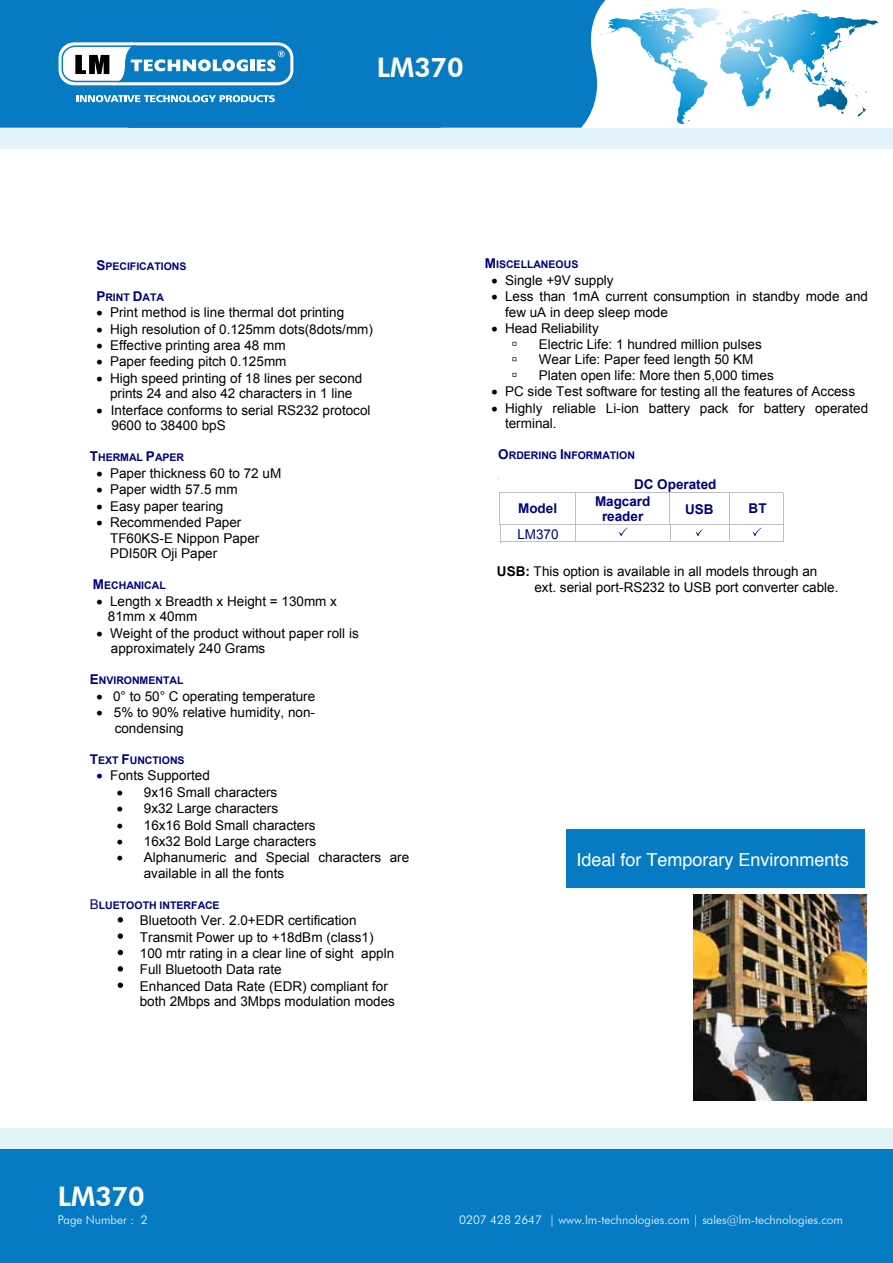
<style>
.page{position:relative;width:893px;height:1263px;background:#fff}
.page>*{position:absolute;margin:0;border:0;box-sizing:border-box;transform-origin:0 0}
.t1{font:800 27px "Futura BT";color:#fff}
.t2{font:18px "Helvetica";color:#fff}
.t3{font:13.5px/15.5px "Arial";color:#000}
.t4{font:700 13.5px/15.5px "Arial";color:#000080;text-align:center}
.t5{font:13.5px "Arial";color:#000080}
.t6{font:300 12px "Futura BT";color:#fff}
.t7{font:700 10.5px "Arial";color:#000080}
.s1{font-size:13.5px}
.s2{color:#000080}
.s3{font-weight:400;font-size:13.5px}
.s4{font-weight:700}
</style>
<div class="page">
<div style="left:0;top:1149px;width:893px;height:114px;background:#067bc4"></div>
<div style="left:0;top:1129px;width:893px;height:20px;background:#e4f3f9"></div>
<div style="left:0;top:0;width:606px;height:128px;background:#067bc4"></div>
<div style="left:0;top:128px;width:893px;height:20px;background:#e4f3f9"></div>
<div style="left:48px;top:31px;width:255px;height:64px;background:#067bc4"></div>
<svg style="left:57px;top:0;width:419px;height:128px"></svg>
<svg style="left:600px;top:8px;width:267px;height:113px"></svg>
<svg style="left:118px;top:917px;width:5px;height:5px"></svg>
<svg style="left:118px;top:934px;width:5px;height:4px"></svg>
<svg style="left:118px;top:950px;width:5px;height:5px"></svg>
<svg style="left:118px;top:966px;width:5px;height:5px"></svg>
<svg style="left:118px;top:983px;width:5px;height:5px"></svg>
<svg style="left:512px;top:342px;width:4px;height:4px"></svg>
<svg style="left:512px;top:357px;width:4px;height:4px"></svg>
<svg style="left:512px;top:373px;width:4px;height:4px"></svg>
<hr style="left:499px;top:492px;width:284px;height:1px;background:#c0c0c0">
<hr style="left:499px;top:493px;width:1px;height:31px;background:#c0c0c0">
<hr style="left:575px;top:493px;width:1px;height:31px;background:#c0c0c0">
<hr style="left:670px;top:493px;width:1px;height:31px;background:#c0c0c0">
<hr style="left:729px;top:493px;width:1px;height:31px;background:#c0c0c0">
<hr style="left:783px;top:493px;width:1px;height:31px;background:#c0c0c0">
<hr style="left:499px;top:524px;width:285px;height:1px;background:#c0c0c0">
<svg style="left:619px;top:528px;width:9px;height:8px"></svg>
<svg style="left:753px;top:528px;width:8px;height:8px"></svg>
<svg style="left:500px;top:525px;width:1px;height:17px"></svg>
<hr style="left:500px;top:542px;width:76px;height:1px;background:#c0c0c0">
<svg style="left:575px;top:525px;width:1px;height:17px"></svg>
<hr style="left:575px;top:542px;width:95px;height:1px;background:#c0c0c0">
<svg style="left:670px;top:525px;width:1px;height:17px"></svg>
<hr style="left:671px;top:542px;width:58px;height:1px;background:#c0c0c0">
<svg style="left:729px;top:525px;width:1px;height:16px"></svg>
<hr style="left:730px;top:542px;width:53px;height:1px;background:#c0c0c0">
<svg style="left:783px;top:525px;width:1px;height:17px"></svg>
<svg style="left:696px;top:528px;width:8px;height:8px"></svg>
<img style="left:693px;top:894px;width:173px;height:206px">
<div style="left:566px;top:829px;width:299px;height:59px;background:#067bc4"></div>
<h1 class="t1" style="left:377px;top:51px;width:88px">LM370</h1>
<p class="t7" style="left:96px;top:259px;width:92px"><span class="s1">S</span>PECIFICATIONS</p>
<p class="t7" style="left:96px;top:290px;width:69px"><span class="s1">P</span>RINT <span class="s1">D</span>ATA</p>
<p class="t3" style="left:96px;top:305px;width:249px">• Print method is line thermal dot printing</p>
<p class="t3" style="left:97px;top:321px;width:278px">• High resolution of 0.125mm dots(8dots/mm)</p>
<p class="t3" style="left:97px;top:338px;width:191px">• Effective printing area 48 mm</p>
<p class="t3" style="left:97px;top:354px;width:191px">• Paper feeding pitch 0.125mm</p>
<p class="t3" style="left:97px;top:371px;width:267px;text-align:center">• High speed printing of 18 lines per second prints 24 and also 42 characters in 1 line</p>
<p class="t3" style="left:112px;top:403px;width:260px;text-indent:-15px">• Interface conforms to serial RS232 protocol<br>9600 to 38400 bpS</p>
<p class="t7" style="left:90px;top:451px;width:96px"><span class="s1">T</span>HERMAL <span class="s1">P</span>APER</p>
<p class="t3" style="left:97px;top:466px;width:186px">• Paper thickness 60 to 72 uM</p>
<p class="t3" style="left:97px;top:482px;width:143px">• Paper width 57.5 mm</p>
<p class="t3" style="left:97px;top:498px;width:128px">• Easy paper tearing</p>
<p class="t3" style="left:110px;top:515px;width:151px;text-indent:-13px">• Recommended Paper<br>TF60KS-E Nippon Paper<br>PDI50R Oji Paper</p>
<p class="t7" style="left:93px;top:579px;width:75px"><span class="s1">M</span>ECHANICAL</p>
<p class="t3" style="left:108px;top:593px;width:230px;text-indent:-11px">• Length x Breadth x Height = 130mm x<br>81mm x 40mm</p>
<p class="t3" style="left:111px;top:625px;width:249px;text-indent:-14px">• Weight of the product without paper roll is approximately 240 Grams</p>
<p class="t7" style="left:90px;top:674px;width:95px"><span class="s1">E</span>NVIRONMENTAL</p>
<p class="t3" style="left:97px;top:688px;width:220px">• 0° to 50° C operating temperature</p>
<p class="t3" style="left:115px;top:705px;width:202px;text-indent:-18px">• 5% to 90% relative humidity, non&shy;condensing</p>
<p class="t7" style="left:90px;top:753px;width:96px"><span class="s1">T</span>EXT <span class="s1">F</span>UNCTIONS</p>
<p class="t3" style="left:97px;top:768px;width:115px"><span class="s2">•</span> Fonts Supported</p>
<p class="t3" style="left:117px;top:784px;width:162px">• 9x16 Small characters</p>
<p class="t3" style="left:117px;top:801px;width:163px">• 9x32 Large characters</p>
<p class="t3" style="left:117px;top:817px;width:200px">• 16x16 Bold Small characters</p>
<p class="t3" style="left:117px;top:833px;width:201px">• 16x32 Bold Large characters</p>
<p class="t3" style="left:144px;top:850px;width:267px;text-indent:-27px">• Alphanumeric and Special characters are available in all the fonts</p>
<p class="t7" style="left:90px;top:898px;width:131px"><span class="s3">B</span>LUETOOTH INTERFACE</p>
<p class="t3" style="left:140px;top:912px;width:257px;line-height:16.2px">Bluetooth Ver. 2.0+EDR certification Transmit Power up to +18dBm (class1)<br>100 mtr rating in a clear line of sight appln Full Bluetooth Data rate<br>Enhanced Data Rate (EDR) compliant for both 2Mbps and 3Mbps modulation modes</p>
<h1 class="t1" style="left:58px;top:1180px;width:88px">LM370</h1>
<p class="t7" style="left:485px;top:258px;width:95px"><span class="s1">M</span>ISCELLANEOUS</p>
<p class="t3" style="left:492px;top:272px;width:123px">• Single +9V supply</p>
<p class="t3" style="left:505px;top:289px;width:365px;text-indent:-13px">• Less than 1mA current consumption in standby mode and few uA in deep sleep mode</p>
<p class="t3" style="left:539px;top:321px;width:236px;text-indent:-47px">• Head Reliability<br>Electric Life: 1 hundred million pulses<br>Wear Life: Paper feed length 50 KM<br>Platen open life: More then 5,000 times</p>
<p class="t3" style="left:492px;top:384px;width:365px">• PC side Test software for testing all the features of Access</p>
<p class="t3" style="left:505px;top:400px;width:365px;text-indent:-13px">• Highly reliable Li-ion battery pack for battery operated terminal.</p>
<p class="t7" style="left:498px;top:448px;width:138px"><span class="s1">O</span>RDERING <span class="s1">I</span>NFORMATION</p>
<p class="t4" style="left:634px;top:477px;width:84px">DC Operated</p>
<p class="t4" style="left:518px;top:501px;width:41px">Model</p>
<p class="t4" style="left:595px;top:494px;width:57px">Magcard reader</p>
<p class="t4" style="left:685px;top:502px;width:30px">USB</p>
<p class="t4" style="left:749px;top:501px;width:19px">BT</p>
<p class="t5" style="left:517px;top:525px;width:43px">LM370</p>
<p class="t3" style="left:534px;top:563px;width:305px;line-height:16.5px;text-indent:-38px"><span class="s4">USB:</span> This option is available in all models through an ext. serial port-RS232 to USB port converter cable.</p>
<h2 class="t2" style="left:577px;top:848px;width:274px">Ideal for Temporary Environments</h2>
<p class="t6" style="left:58px;top:1213px;width:92px">Page Number : 2</p>
<p class="t6" style="left:459px;top:1213px;width:385px">0207 428 2647 | www.lm-technologies.com | sales@lm-technologies.com</p>
</div>
